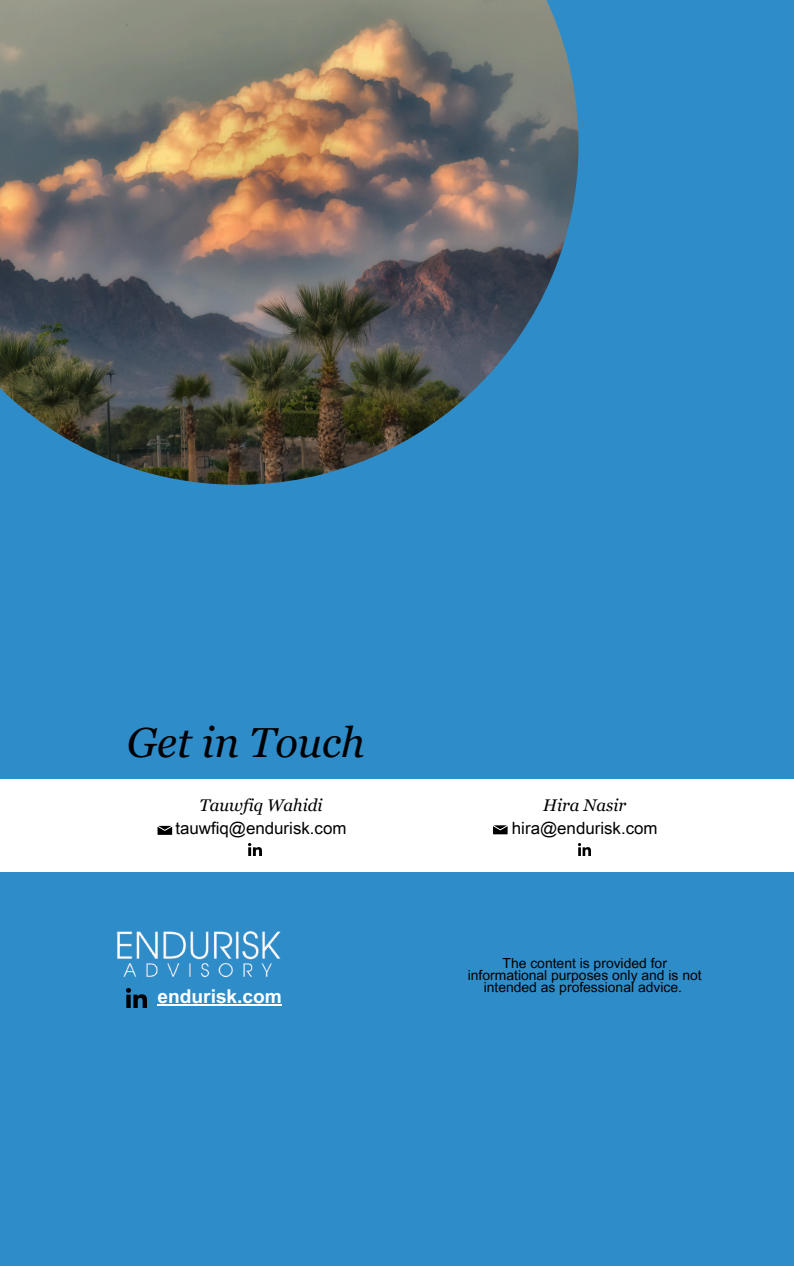
<style>
.page{position:relative;width:794px;height:1266px;background:#fff}
.page>*{position:absolute;margin:0;border:0;box-sizing:border-box;transform-origin:0 0}
.t1{font:italic 42px "Georgia Pro";color:#000}
.t2{font:700 19.12px "Arial MT Pro";color:#fff}
.t3{font:16.88px/23.1px "Arial Unicode MS";color:#000;text-align:center}
.t4{font:13.88px/12.4px "Arial MT Pro";color:#000;text-align:center}
.s1{font-family:"Georgia Pro";font-style:italic}
</style>
<div class="page">
<div style="left:0;top:0;width:793px;height:1266px;background:#2e8cc9"></div>
<img style="left:116px;top:930px;width:165px;height:47px">
<div style="left:0;top:779px;width:793px;height:92px;background:#fff"></div>
<svg style="left:157px;top:826px;width:15px;height:9px"></svg>
<svg style="left:249px;top:843px;width:12px;height:12px"></svg>
<svg style="left:493px;top:825px;width:14px;height:9px"></svg>
<svg style="left:578px;top:843px;width:12px;height:12px"></svg>
<img style="left:127px;top:988px;width:19px;height:19px">
<img style="left:0;top:0;width:578px;height:485px">
<hr style="left:157px;top:1004px;width:125px;height:2px;background:#fff">
<p class="t1" style="left:127px;top:718px;width:239px">Get in Touch</p>
<h1 class="t3" style="left:175px;top:792px;width:172px"><span class="s1">Tauwfiq Wahidi </span>tauwfiq@endurisk.com</h1>
<p class="t3" style="left:511px;top:792px;width:147px"><span class="s1">Hira Nasir </span>hira@endurisk.com</p>
<p class="t2" style="left:157px;top:989px;width:126px">endurisk.com</p>
<p class="t4" style="left:467px;top:958px;width:235px">The content is provided for informational purposes only and is not intended as professional advice.</p>
</div>
